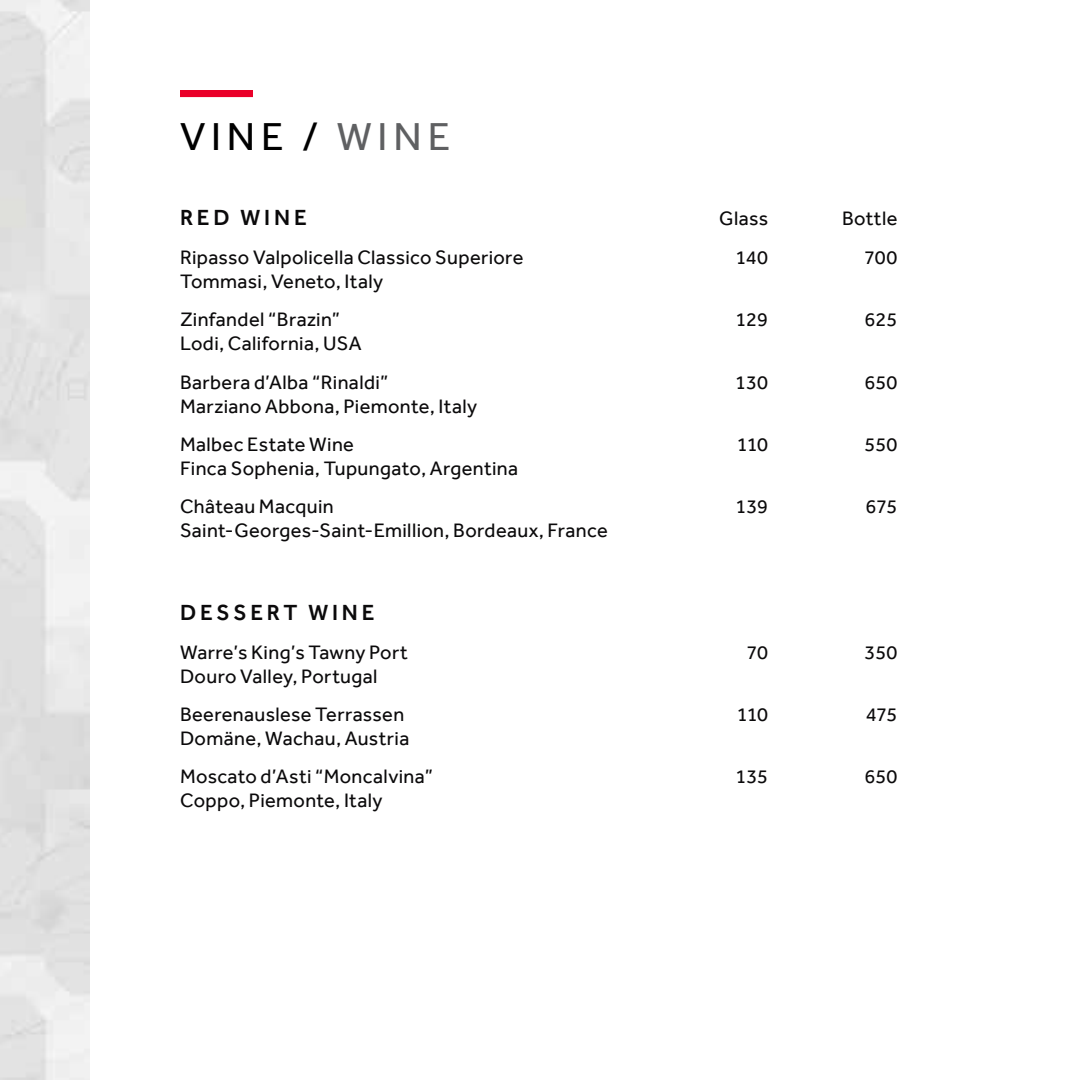
<style>
.page{position:relative;width:1080px;height:1080px;background:#fff}
.page>*{position:absolute;margin:0;border:0;box-sizing:border-box;transform-origin:0 0}
.t1{font:40px "Effra";letter-spacing:.15em;color:#000}
.t2{font:500 22.5px "Effra";letter-spacing:.17em;color:#0b0a0b}
.t3{font:20px/38.5px "Effra";letter-spacing:.02em;color:#0b0a0b}
.s1{color:#5f6062}
</style>
<div class="page">
<hr style="left:180px;top:94px;width:73px;height:3px;background:#ea0029">
<hr style="left:180px;top:90px;width:73px;height:4px;background:#ea0029">
<h1 class="t1" style="left:180px;top:114px;width:272px">VINE / <span class="s1">WINE</span></h1>
<p class="t2" style="left:180px;top:204px;width:128px">RED WINE</p>
<p class="t3" style="left:719px;top:199px;width:50px">Glass</p>
<p class="t3" style="left:842px;top:199px;width:57px">Bottle</p>
<p class="t3" style="left:180px;top:238px;width:345px">Ripasso Valpolicella Classico Superiore</p>
<p class="t3" style="left:736px;top:238px;width:34px">140</p>
<p class="t3" style="left:864px;top:238px;width:35px">700</p>
<p class="t3" style="left:180px;top:262px;width:205px">Tommasi, Veneto, Italy<br>Zinfandel “Brazin”</p>
<p class="t3" style="left:736px;top:300px;width:34px">129</p>
<p class="t3" style="left:865px;top:300px;width:34px">625</p>
<p class="t3" style="left:180px;top:324px;width:210px">Lodi, California, USA<br>Barbera d’Alba “Rinaldi”</p>
<p class="t3" style="left:180px;top:386px;width:299px">Marziano Abbona, Piemonte, Italy<br>Malbec Estate Wine</p>
<p class="t3" style="left:180px;top:449px;width:340px">Finca Sophenia, Tupungato, Argentina<br>Château Macquin</p>
<p class="t3" style="left:180px;top:511px;width:429px">Saint-Georges-Saint-Emillion, Bordeaux, France</p>
<p class="t3" style="left:735px;top:362px;width:35px">130</p>
<p class="t3" style="left:864px;top:362px;width:35px">650</p>
<p class="t3" style="left:737px;top:425px;width:33px">110</p>
<p class="t3" style="left:865px;top:425px;width:34px">550</p>
<p class="t3" style="left:735px;top:487px;width:34px">139</p>
<p class="t3" style="left:865px;top:487px;width:34px">675</p>
<p class="t2" style="left:180px;top:599px;width:196px">DESSERT WINE</p>
<p class="t3" style="left:180px;top:632px;width:229px">Warre’s King’s Tawny Port</p>
<p class="t3" style="left:747px;top:632px;width:23px">70</p>
<p class="t3" style="left:865px;top:632px;width:34px">350</p>
<p class="t3" style="left:180px;top:656px;width:226px">Douro Valley, Portugal<br>Beerenauslese Terrassen</p>
<p class="t3" style="left:737px;top:695px;width:33px">110</p>
<p class="t3" style="left:866px;top:695px;width:33px">475</p>
<p class="t3" style="left:180px;top:719px;width:254px">Domäne, Wachau, Austria<br>Moscato d’Asti “Moncalvina”</p>
<p class="t3" style="left:180px;top:781px;width:204px">Coppo, Piemonte, Italy</p>
<p class="t3" style="left:736px;top:757px;width:34px">135</p>
<p class="t3" style="left:864px;top:757px;width:35px">650</p>
</div>
